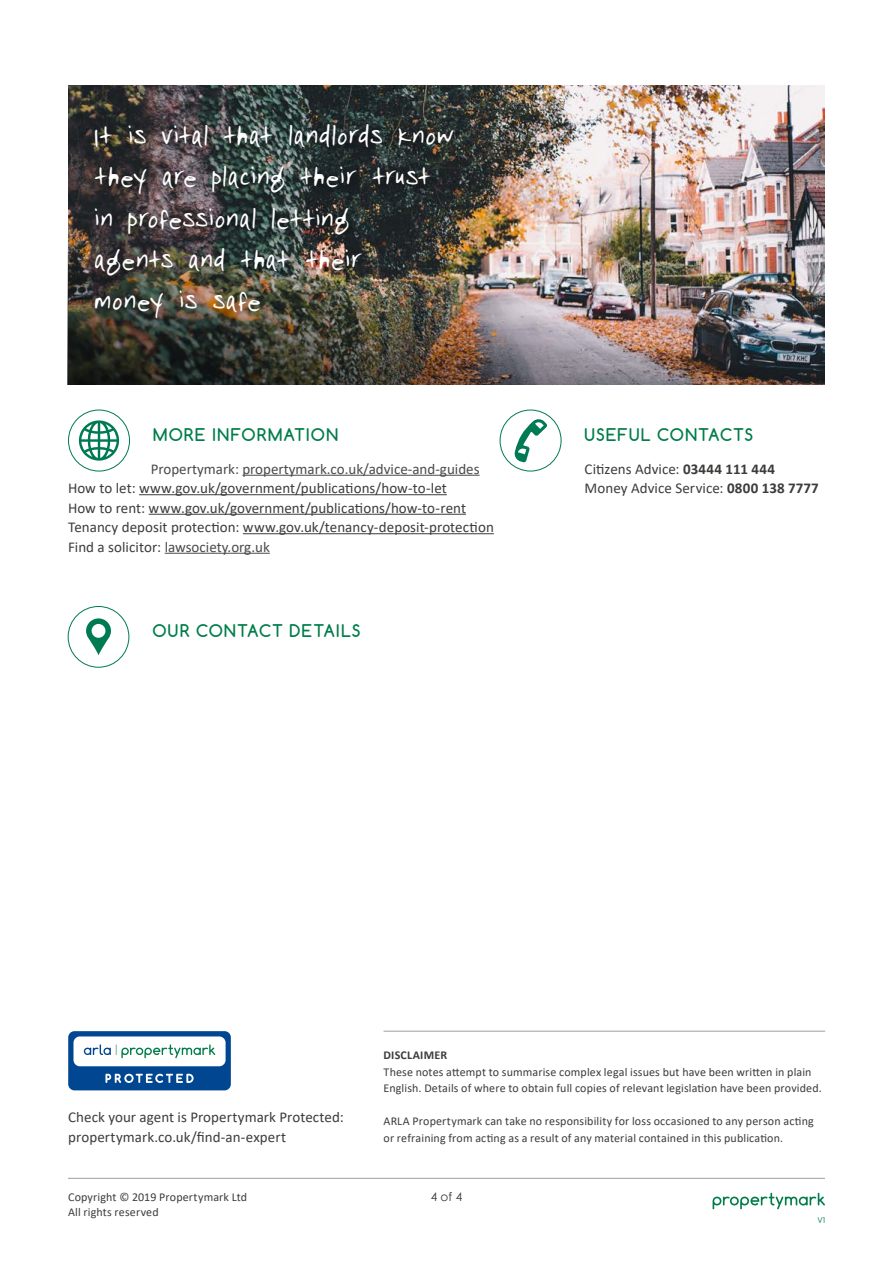
<style>
.page{position:relative;width:893px;height:1263px;background:#fff}
.page>*{position:absolute;margin:0;border:0;box-sizing:border-box;transform-origin:0 0}
.t1{font:34.5px/41.4px "Fofer";letter-spacing:.04em;color:#fff}
.t2{font:700 16.5px "Comfortaa";letter-spacing:.07em;color:#007d4a}
.t3{font:15px/19.5px "Calibri";letter-spacing:.005em;color:#3c3c3b}
.t4{font:15px "Calibri";color:#4a4a49}
.t5{font:12px/16.5px "Calibri";letter-spacing:.01em;color:#3c3c3b}
.t6{font:700 12px "Calibri";letter-spacing:.015em;color:#3c3c3b}
.t7{font:12px "Century Gothic";color:#3c3c3b}
.t8{font:7.5px "Comfortaa";color:#007d4a}
.s1{color:#4a4a49}
.s2{font-weight:700}
</style>
<div class="page">
<img style="left:68px;top:85px;width:757px;height:299px">
<hr style="left:242px;top:475px;width:238px;height:1px;background:#4a4a49">
<hr style="left:139px;top:494px;width:308px;height:1px;background:#3c3c3b">
<hr style="left:149px;top:514px;width:317px;height:1px;background:#3c3c3b">
<hr style="left:243px;top:533px;width:251px;height:1px;background:#3c3c3b">
<hr style="left:165px;top:553px;width:105px;height:1px;background:#4a4a49">
<div style="left:500px;top:410px;width:61px;height:61px;border:1px solid #007a53;border-radius:50%"></div>
<svg style="left:514px;top:419px;width:33px;height:44px"></svg>
<div style="left:68px;top:410px;width:62px;height:61px;border:1px solid #007a53;border-radius:50%"></div>
<svg style="left:79px;top:420px;width:40px;height:41px"></svg>
<div style="left:90px;top:119px;width:374px;height:210px;background:#000;opacity:.5"></div>
<div style="left:68px;top:606px;width:61px;height:62px;border:1px solid #007a53;border-radius:50%"></div>
<svg style="left:86px;top:618px;width:25px;height:37px"></svg>
<svg style="left:68px;top:1031px;width:163px;height:59px"></svg>
<hr style="left:384px;top:1031px;width:441px;height:1px;background:#9d9d9c">
<hr style="left:68px;top:1178px;width:757px;height:1px;background:#9d9d9c">
<svg style="left:713px;top:1193px;width:112px;height:16px"></svg>
<h1 class="t1" style="left:95px;top:118px;width:360px">It is vital that landlords know they are placing their trust in professional letting<br>agents and that their<br>money is safe</h1>
<h2 class="t2" style="left:153px;top:424px;width:187px">MORE INFORMATION</h2>
<p class="t4" style="left:151px;top:458px;width:330px">Propertymark: propertymark.co.uk/advice-and-guides</p>
<p class="t3" style="left:68px;top:478px;width:427px">How to let: www.gov.uk/government/publications/how-to-let<br>How to rent: www.gov.uk/government/publications/how-to-rent Tenancy deposit protection: www.gov.uk/tenancy-deposit-protection Find a solicitor: <span class="s1">lawsociety.org.uk</span></p>
<h2 class="t2" style="left:152px;top:620px;width:210px">OUR CONTACT DETAILS</h2>
<h2 class="t2" style="left:585px;top:424px;width:170px">USEFUL CONTACTS</h2>
<p class="t3" style="left:585px;top:458px;width:236px">Citizens Advice: <span class="s2">03444 111 444<br></span>Money Advice Service: <span class="s2">0800 138 7777</span></p>
<p class="t3" style="left:68px;top:1107px;width:277px">Check your agent is Propertymark Protected: propertymark.co.uk/find-an-expert</p>
<p class="t5" style="left:68px;top:1190px;width:181px;line-height:14.4px">Copyright © 2019 Propertymark Ltd<br>All rights reserved</p>
<p class="t6" style="left:384px;top:1047px;width:65px">DISCLAIMER</p>
<p class="t5" style="left:384px;top:1063px;width:440px">These notes attempt to summarise complex legal issues but have been written in plain<br>English. Details of where to obtain full copies of relevant legislation have been provided.</p>
<p class="t5" style="left:384px;top:1113px;width:432px">ARLA Propertymark can take no responsibility for loss occasioned to any person acting or refraining from acting as a result of any material contained in this publication.</p>
<p class="t7" style="left:431px;top:1188px;width:33px">4 of 4</p>
<p class="t8" style="left:817px;top:1215px;width:9px">V1</p>
</div>
